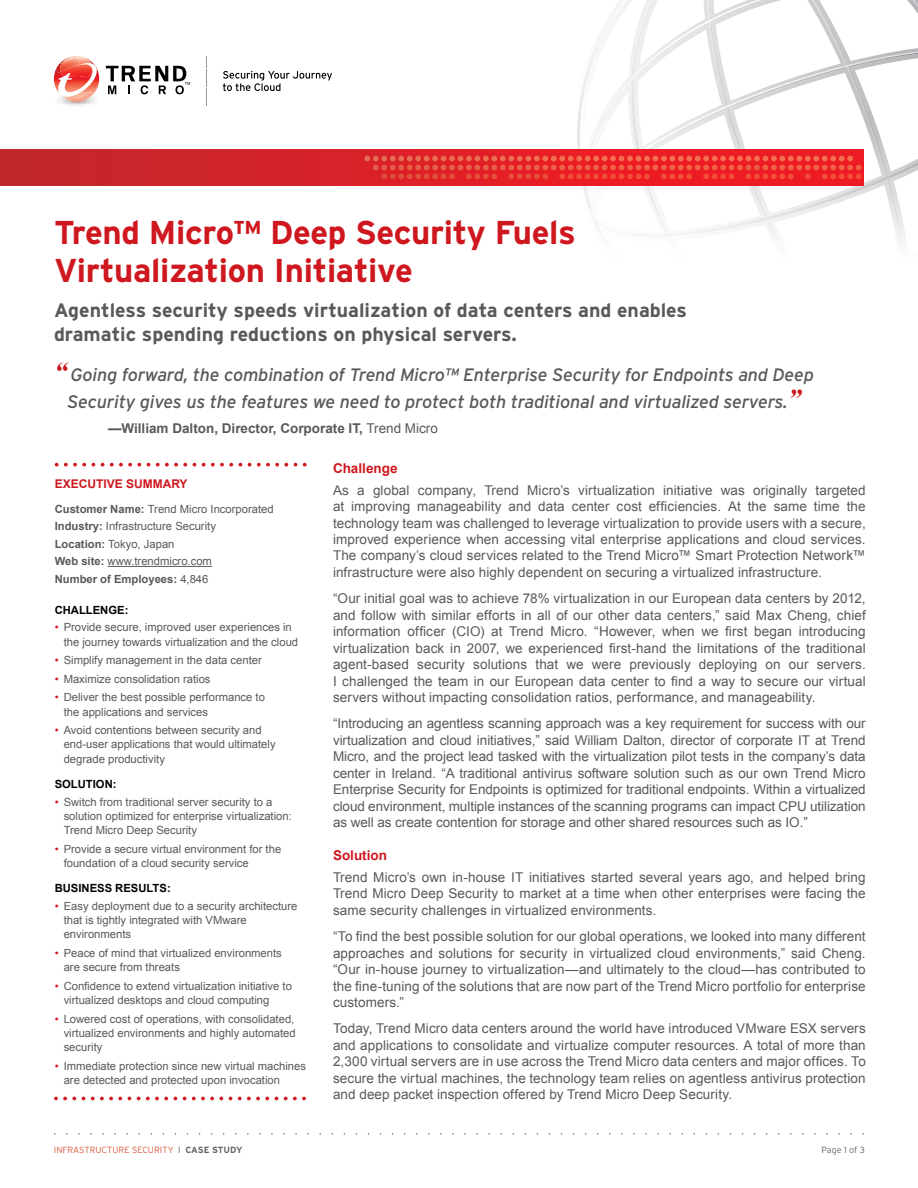
<style>
.page{position:relative;width:918px;height:1188px;background:#fff}
.page>*{position:absolute;margin:0;border:0;box-sizing:border-box;transform-origin:0 0}
.t1{font:700 33px/37.5px "Interstate";letter-spacing:-.01em;color:#ce171e}
.t2{font:700 19.5px/24px "Interstate";color:#58595b}
.t3{font:italic 18px/27px "Interstate";letter-spacing:-.01em;color:#58595b;text-align:center}
.t4{font:13.5px/16.5px "Arial";letter-spacing:.005em;color:#58595b;text-align:justify}
.t5{font:700 13.5px "Arial";color:#58595b}
.t6{font:700 13.5px "Arial";color:#ce171e}
.t7{font:700 12px "Arial";color:#ce171e}
.t8{font:11.25px/14.2px "Arial";color:#58595b}
.t9{font:700 11.25px "Arial";color:#000}
.t10{font:300 9px "Interstate";color:#d95b41}
.t11{font:300 9px "Interstate";color:#636466}
.s1{font-family:"Times New Roman";font-weight:700;font-size:27px;color:#ce171e}
.s2{font-weight:400}
.s3{font-weight:700}
.s4{color:#ce171e}
.s5{color:#636466}
.s6{font-weight:700;color:#636466}
</style>
<div class="page">
<svg style="left:861px;top:50px;width:57px;height:186px"></svg>
<img style="left:53px;top:72px;width:47px;height:14px">
<svg style="left:55px;top:56px;width:44px;height:50px"></svg>
<svg style="left:106px;top:66px;width:84px;height:28px"></svg>
<svg style="left:206px;top:56px;width:1px;height:50px"></svg>
<svg style="left:223px;top:71px;width:109px;height:20px"></svg>
<div style="left:0;top:150px;width:864px;height:35px;background:#cd242b"></div>
<svg style="left:364px;top:0;width:497px;height:241px"></svg>
<svg style="left:55px;top:1133px;width:808px;height:2px"></svg>
<hr style="left:108px;top:566px;width:104px;height:1px;background:#58595b">
<svg style="left:57px;top:463px;width:248px;height:4px"></svg>
<svg style="left:56px;top:1097px;width:248px;height:3px"></svg>
<h1 class="t1" style="left:54px;top:214px;width:523px">Trend Micro™ Deep Security Fuels<br>Virtualization Initiative</h1>
<h2 class="t2" style="left:54px;top:298px;width:635px">Agentless security speeds virtualization of data centers and enables dramatic spending reductions on physical servers.</h2>
<h3 class="t3" style="left:54px;top:361px;width:762px"><span class="s1">“</span> Going forward, the combination of Trend Micro™ Enterprise Security for Endpoints and Deep<br>Security gives us the features we need to protect both traditional and virtualized servers.<span class="s1">”</span></h3>
<p class="t5" style="left:108px;top:419px;width:331px">—William Dalton, Director, Corporate IT, <span class="s2">Trend Micro</span></p>
<p class="t7" style="left:55px;top:476px;width:134px">EXECUTIVE SUMMARY</p>
<p class="t8" style="left:55px;top:500px;width:221px;line-height:17.5px"><span class="s3">Customer Name:</span> Trend Micro Incorporated<br><span class="s3">Industry:</span> Infrastructure Security<br><span class="s3">Location:</span> Tokyo, Japan<br><span class="s3">Web site:</span> www.trendmicro.com<br><span class="s3">Number of Employees:</span> 4,846</p>
<p class="t9" style="left:55px;top:602px;width:75px">CHALLENGE:</p>
<p class="t8" style="left:64px;top:620px;width:236px;text-indent:-9px"><span class="s4">•</span> Provide secure, improved user experiences in the journey towards virtualization and the cloud</p>
<p class="t8" style="left:55px;top:653px;width:209px"><span class="s4">•</span> Simplify management in the data center</p>
<p class="t8" style="left:55px;top:672px;width:157px"><span class="s4">•</span> Maximize consolidation ratios</p>
<p class="t8" style="left:64px;top:690px;width:203px;text-indent:-9px"><span class="s4">•</span> Deliver the best possible performance to the applications and services</p>
<p class="t8" style="left:64px;top:723px;width:213px;text-indent:-9px"><span class="s4">•</span> Avoid contentions between security and -- end-user applications that would ultimately degrade productivity</p>
<p class="t9" style="left:55px;top:777px;width:63px">SOLUTION:</p>
<p class="t8" style="left:64px;top:795px;width:230px;text-indent:-9px"><span class="s4">•</span> Switch from traditional server security to a solution optimized for enterprise virtualization:<br>Trend Micro Deep Security</p>
<p class="t8" style="left:64px;top:842px;width:219px;text-indent:-9px"><span class="s4">•</span> Provide a secure virtual environment for the foundation of a cloud security service</p>
<p class="t9" style="left:55px;top:881px;width:118px">BUSINESS RESULTS:</p>
<p class="t8" style="left:64px;top:899px;width:235px;text-indent:-9px"><span class="s4">•</span> Easy deployment due to a security architecture that is tightly integrated with VMware environments</p>
<p class="t8" style="left:64px;top:946px;width:220px;text-indent:-9px"><span class="s4">•</span> Peace of mind that virtualized environments are secure from threats</p>
<p class="t8" style="left:64px;top:979px;width:230px;text-indent:-9px"><span class="s4">•</span> Confidence to extend virtualization initiative to virtualized desktops and cloud computing</p>
<p class="t8" style="left:64px;top:1012px;width:233px;text-align:justify;text-indent:-9px"><span class="s4">•</span> Lowered cost of operations, with consolidated, virtualized environments and highly automated security</p>
<p class="t8" style="left:64px;top:1059px;width:244px;text-indent:-9px"><span class="s4">•</span> Immediate protection since new virtual machines are detected and protected upon invocation</p>
<p class="t10" style="left:54px;top:1145px;width:190px">INFRASTRUCTURE SECURITY <span class="s5">I</span> <span class="s6">CASE STUDY</span></p>
<p class="t6" style="left:333px;top:459px;width:66px">Challenge</p>
<p class="t4" style="left:333px;top:482px;width:534px">As a global company, Trend Micro’s virtualization initiative was originally targeted at improving manageability and data center cost efficiencies. At the same time the technology team was challenged to leverage virtualization to provide users with a secure, improved experience when accessing vital enterprise applications and cloud services.<br>The company’s cloud services related to the Trend Micro™ Smart Protection Network™ infrastructure were also highly dependent on securing a virtualized infrastructure.</p>
<p class="t4" style="left:333px;top:590px;width:534px">“Our initial goal was to achieve 78% virtualization in our European data centers by 2012, and follow with similar efforts in all of our other data centers,” said Max Cheng, chief information officer (CIO) at Trend Micro. “However, when we first began introducing virtualization back in 2007, we experienced first-hand the limitations of the traditional agent-based security solutions that we were previously deploying on our servers.<br>I challenged the team in our European data center to find a way to secure our virtual servers without impacting consolidation ratios, performance, and manageability.</p>
<p class="t4" style="left:333px;top:716px;width:534px">“Introducing an agentless scanning approach was a key requirement for success with our virtualization and cloud initiatives,” said William Dalton, director of corporate IT at Trend Micro, and the project lead tasked with the virtualization pilot tests in the company’s data center in Ireland. “A traditional antivirus software solution such as our own Trend Micro Enterprise Security for Endpoints is optimized for traditional endpoints. Within a virtualized cloud environment, multiple instances of the scanning programs can impact CPU utilization as well as create contention for storage and other shared resources such as IO.”</p>
<p class="t6" style="left:333px;top:846px;width:55px">Solution</p>
<p class="t4" style="left:333px;top:869px;width:534px">Trend Micro’s own in-house IT initiatives started several years ago, and helped bring Trend Micro Deep Security to market at a time when other enterprises were facing the same security challenges in virtualized environments.</p>
<p class="t4" style="left:333px;top:928px;width:534px">“To find the best possible solution for our global operations, we looked into many different approaches and solutions for security in virtualized cloud environments,” said Cheng. “Our in-house journey to virtualization—and ultimately to the cloud—has contributed to the fine-tuning of the solutions that are now part of the Trend Micro portfolio for enterprise customers.”</p>
<p class="t4" style="left:333px;top:1021px;width:534px">Today, Trend Micro data centers around the world have introduced VMware ESX servers and applications to consolidate and virtualize computer resources. A total of more than 2,300 virtual servers are in use across the Trend Micro data centers and major offices. To secure the virtual machines, the technology team relies on agentless antivirus protection and deep packet inspection offered by Trend Micro Deep Security.</p>
<p class="t11" style="left:822px;top:1145px;width:45px">PAGE 1 OF 3</p>
</div>
